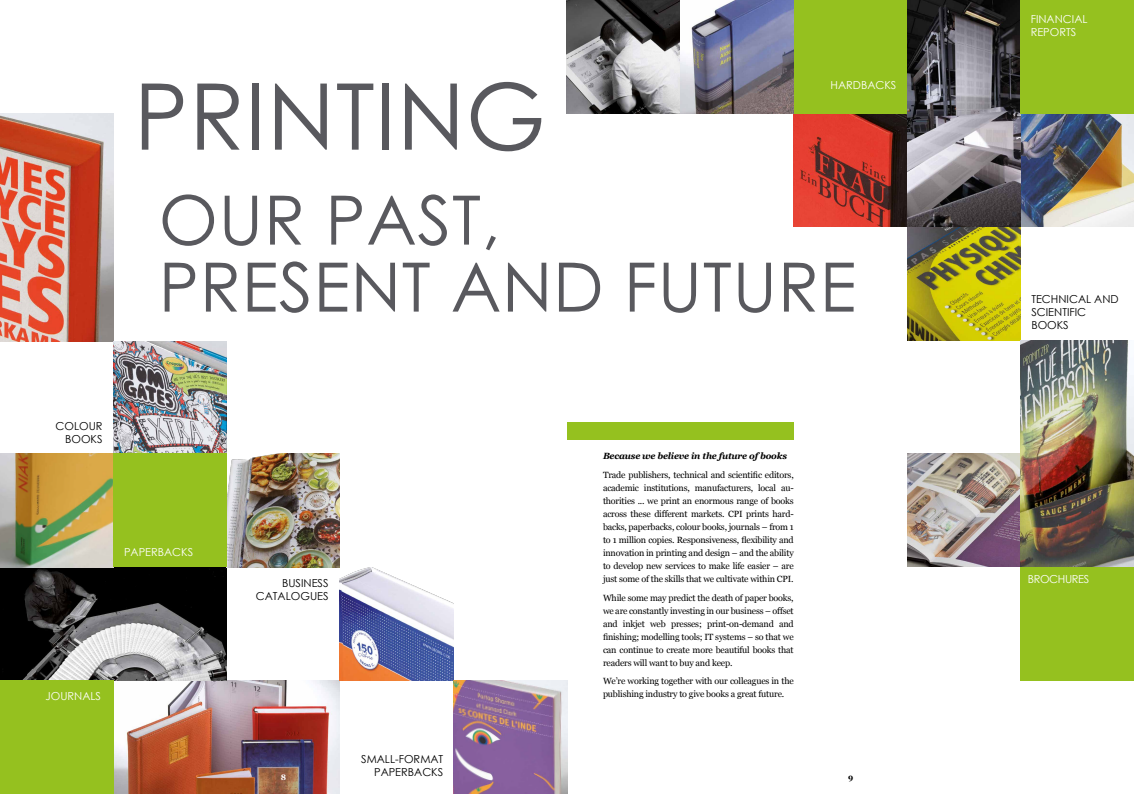
<style>
.page{position:relative;width:1134px;height:794px;background:#fff}
.page>*{position:absolute;margin:0;border:0;box-sizing:border-box;transform-origin:0 0}
.t1{font:92px "Century Gothic";letter-spacing:.005em;color:#59595e}
.t2{font:68.1px "Century Gothic";letter-spacing:.01em;color:#59595e}
.t3{font:11px/13.2px "Century Gothic";color:#000;text-align:right}
.t4{font:11px/13.2px "Century Gothic";color:#fff}
.t5{font:11px "Century Gothic";letter-spacing:-.03em;color:#fff}
.t6{font:9px/13px "Georgia";letter-spacing:-.02em;color:#000;text-align:justify}
.t7{font:italic 700 9px "Georgia";letter-spacing:-.02em;color:#000}
.t8{font:700 8px "Georgia";color:#fff}
.t9{font:700 8px "Georgia";color:#000}
</style>
<div class="page">
<img style="left:0;top:114px;width:113px;height:228px">
<img style="left:113px;top:681px;width:227px;height:113px">
<div style="left:567px;top:422px;width:227px;height:17px;background:#95c11f"></div>
<img style="left:0;top:567px;width:227px;height:114px">
<img style="left:227px;top:454px;width:113px;height:113px">
<img style="left:113px;top:342px;width:114px;height:112px">
<img style="left:0;top:454px;width:113px;height:113px">
<img style="left:340px;top:567px;width:114px;height:114px">
<img style="left:907px;top:227px;width:113px;height:113px">
<img style="left:907px;top:454px;width:113px;height:113px">
<img style="left:454px;top:681px;width:113px;height:113px">
<img style="left:794px;top:113px;width:113px;height:114px">
<img style="left:1020px;top:113px;width:114px;height:114px">
<img style="left:1020px;top:340px;width:114px;height:227px">
<img style="left:567px;top:0;width:227px;height:113px">
<div style="left:794px;top:0;width:113px;height:113px;background:#95c11f"></div>
<svg style="left:907px;top:0;width:113px;height:227px;background:#656268"></svg>
<div style="left:1020px;top:567px;width:114px;height:113px;background:#95c11f"></div>
<div style="left:1020px;top:0;width:114px;height:113px;background:#95c11f"></div>
<div style="left:0;top:681px;width:113px;height:113px;background:#95c11f"></div>
<div style="left:113px;top:454px;width:114px;height:113px;background:#95c11f"></div>
<h1 class="t1" style="left:134px;top:52px;width:413px">PRINTING</h1>
<h2 class="t2" style="left:159px;top:172px;width:343px">OUR PAST,</h2>
<p class="t4" style="left:830px;top:78px;width:67px">HARDBACKS</p>
<h2 class="t2" style="left:159px;top:239px;width:699px">PRESENT AND FUTURE</h2>
<p class="t3" style="left:56px;top:419px;width:49px">COLOUR<br>BOOKS</p>
<p class="t4" style="left:124px;top:545px;width:71px">PAPERBACKS</p>
<p class="t4" style="left:45px;top:689px;width:57px">JOURNALS</p>
<p class="t3" style="left:256px;top:576px;width:74px">BUSINESS<br>CATALOGUES</p>
<p class="t7" style="left:603px;top:450px;width:186px">Because we believe in the future of books</p>
<p class="t6" style="left:603px;top:468px;width:192px">Trade publishers, technical and scientific editors, academic institutions, manufacturers, local au&shy;thorities ... we print an enormous range of books across these different markets. CPI prints hard&shy;backs, paperbacks, colour books, journals – from 1 to 1 million copies. Responsiveness, flexibility and innovation in printing and design – and the ability to develop new services to make life easier – are just some of the skills that we cultivate within CPI.</p>
<p class="t6" style="left:603px;top:590px;width:192px">While some may predict the death of paper books, we are constantly investing in our business – offset and inkjet web presses; print-on-demand and finishing; modelling tools; IT systems – so that we can continue to create more beautiful books that readers will want to buy and keep.</p>
<p class="t6" style="left:603px;top:674px;width:192px">We’re working together with our colleagues in the publishing industry to give books a great future.</p>
<p class="t3" style="left:361px;top:752px;width:84px">SMALL-FORMAT<br>PAPERBACKS</p>
<p class="t8" style="left:281px;top:771px;width:7px">8</p>
<p class="t9" style="left:848px;top:771px;width:7px">9</p>
<p class="t4" style="left:1031px;top:12px;width:58px">FINANCIAL<br>REPORTS</p>
<p class="t3" style="left:1031px;top:292px;width:89px;text-align:left">TECHNICAL AND<br>SCIENTIFIC<br>BOOKS</p>
<p class="t5" style="left:1028px;top:571px;width:63px">BROCHURES</p>
</div>
